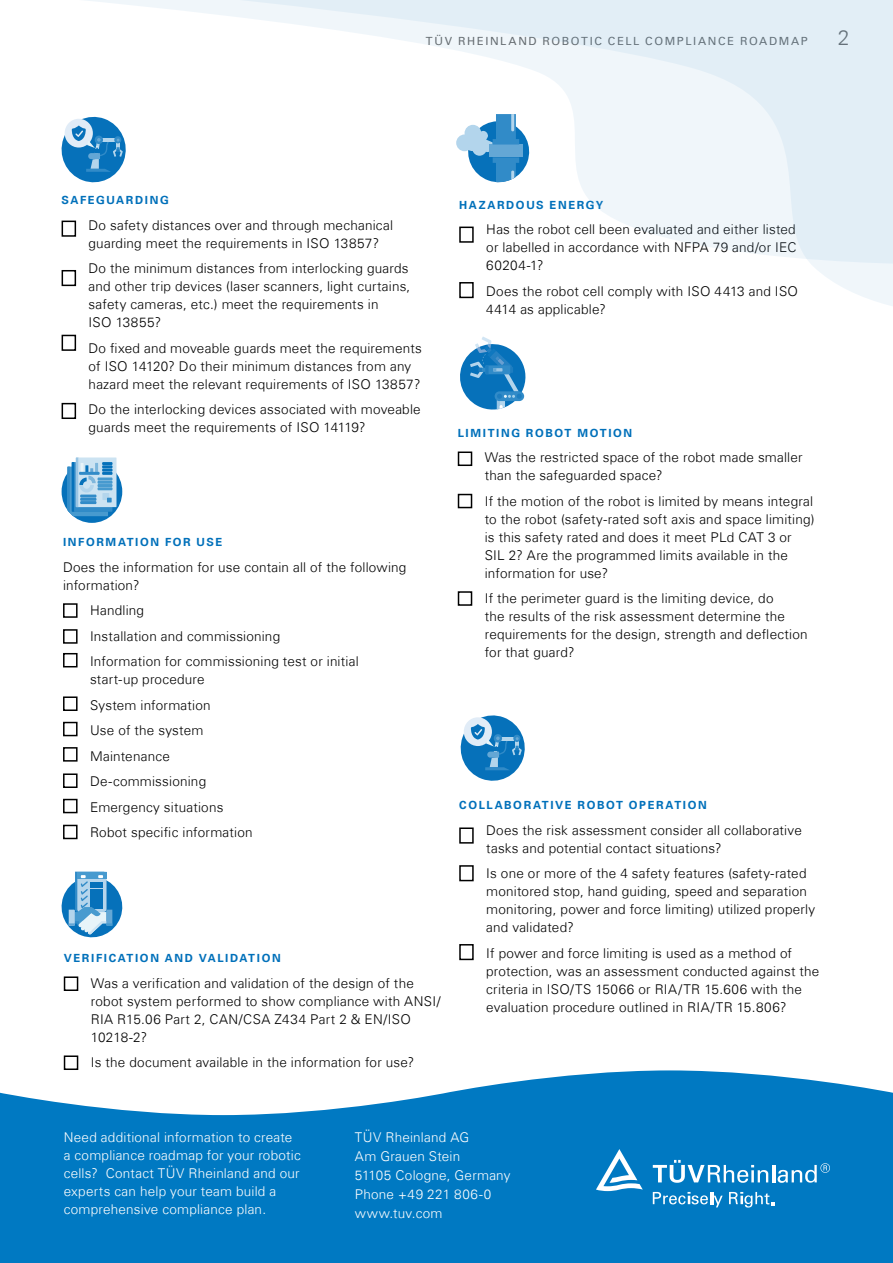
<style>
.page{position:relative;width:893px;height:1263px;background:#fff}
.page>*{position:absolute;margin:0;border:0;box-sizing:border-box;transform-origin:0 0}
.t1{font:300 21px "Univers Com 45";color:#666}
._03_Copy{font:300 13.5px/18px "Univers Com 45";letter-spacing:.015em;color:#000}
._03_Copy-2{font:300 13.5px/18px "Univers Com 45";letter-spacing:.015em;color:#fff}
._04_Copyheadline{font:700 11.25px "Univers Com 65";letter-spacing:.145em;color:#0070ba}
.t2{font:11.25px "Univers Com 55 Roman";letter-spacing:.145em;color:#666}
</style>
<div class="page">
<div style="left:62px;top:335px;width:14px;height:16px;border:2px solid #000"></div>
<div style="left:62px;top:270px;width:14px;height:16px;border:2px solid #000"></div>
<div style="left:62px;top:403px;width:14px;height:16px;border:2px solid #000"></div>
<div style="left:63px;top:603px;width:15px;height:15px;border:2px solid #000"></div>
<div style="left:63px;top:629px;width:15px;height:15px;border:2px solid #000"></div>
<div style="left:63px;top:653px;width:15px;height:14px;border:2px solid #000"></div>
<div style="left:63px;top:696px;width:15px;height:15px;border:2px solid #000"></div>
<div style="left:63px;top:722px;width:15px;height:14px;border:2px solid #000"></div>
<div style="left:63px;top:747px;width:15px;height:15px;border:2px solid #000"></div>
<div style="left:63px;top:773px;width:15px;height:15px;border:2px solid #000"></div>
<div style="left:63px;top:799px;width:15px;height:14px;border:2px solid #000"></div>
<div style="left:63px;top:825px;width:15px;height:14px;border:2px solid #000"></div>
<svg style="left:62px;top:460px;width:60px;height:63px"></svg>
<div style="left:76px;top:457px;width:40px;height:50px;background:#cce3f2"></div>
<svg style="left:67px;top:457px;width:46px;height:59px"></svg>
<svg style="left:0;top:1070px;width:893px;height:193px;background:#1f89c9"></svg>
<svg style="left:653px;top:1160px;width:115px;height:23px"></svg>
<hr style="left:772px;top:1165px;width:3px;height:17px;background:#fff">
<svg style="left:778px;top:1163px;width:52px;height:20px"></svg>
<svg style="left:596px;top:1149px;width:47px;height:42px"></svg>
<svg style="left:653px;top:1192px;width:70px;height:15px"></svg>
<svg style="left:729px;top:1192px;width:45px;height:15px"></svg>
<div style="left:458px;top:451px;width:14px;height:15px;border:2px solid #000"></div>
<div style="left:458px;top:591px;width:14px;height:15px;border:2px solid #000"></div>
<div style="left:458px;top:494px;width:14px;height:14px;border:2px solid #000"></div>
<svg style="left:460px;top:337px;width:66px;height:73px"></svg>
<svg style="left:61px;top:0;width:38px;height:237px"></svg>
<svg style="left:99px;top:0;width:794px;height:306px"></svg>
<div style="left:459px;top:827px;width:15px;height:17px;border:2px solid #000"></div>
<div style="left:459px;top:944px;width:15px;height:16px;border:2px solid #000"></div>
<div style="left:459px;top:865px;width:15px;height:16px;border:2px solid #000"></div>
<svg style="left:460px;top:715px;width:65px;height:66px"></svg>
<div style="left:64px;top:976px;width:14px;height:15px;border:2px solid #000"></div>
<div style="left:64px;top:1055px;width:14px;height:15px;border:2px solid #000"></div>
<svg style="left:61px;top:872px;width:62px;height:66px"></svg>
<p class="t2" style="left:426px;top:34px;width:383px">TÜV RHEINLAND ROBOTIC CELL COMPLIANCE ROADMAP</p>
<h1 class="t1" style="left:838px;top:24px;width:13px">2</h1>
<p class="_04_Copyheadline" style="left:62px;top:194px;width:109px">SAFEGUARDING</p>
<p class="_03_Copy" style="left:89px;top:216px;width:306px">Do safety distances over and through mechanical guarding meet the requirements in ISO 13857?</p>
<p class="_03_Copy" style="left:89px;top:260px;width:323px">Do the minimum distances from interlocking guards and other trip devices (laser scanners, light curtains, safety cameras, etc.) meet the requirements in<br>ISO 13855?</p>
<p class="_03_Copy" style="left:89px;top:339px;width:335px">Do fixed and moveable guards meet the requirements of ISO 14120? Do their minimum distances from any hazard meet the relevant requirements of ISO 13857?</p>
<p class="_03_Copy" style="left:89px;top:401px;width:334px">Do the interlocking devices associated with moveable guards meet the requirements of ISO 14119?</p>
<p class="_04_Copyheadline" style="left:63px;top:535px;width:161px">INFORMATION FOR USE</p>
<p class="_03_Copy" style="left:63px;top:558px;width:345px">Does the information for use contain all of the following information?</p>
<p class="_03_Copy" style="left:90px;top:601px;width:56px">Handling</p>
<p class="_03_Copy" style="left:90px;top:627px;width:192px">Installation and commissioning</p>
<p class="_03_Copy" style="left:90px;top:652px;width:270px">Information for commissioning test or initial start-up procedure</p>
<p class="_03_Copy" style="left:90px;top:696px;width:122px">System information</p>
<p class="_03_Copy" style="left:90px;top:721px;width:115px">Use of the system</p>
<p class="_03_Copy" style="left:90px;top:747px;width:81px">Maintenance</p>
<p class="_03_Copy" style="left:90px;top:772px;width:118px">De-commissioning</p>
<p class="_03_Copy" style="left:90px;top:798px;width:135px">Emergency situations</p>
<p class="_03_Copy" style="left:90px;top:823px;width:164px">Robot specific information</p>
<p class="_04_Copyheadline" style="left:64px;top:952px;width:218px">VERIFICATION AND VALIDATION</p>
<p class="_03_Copy" style="left:91px;top:974px;width:351px">Was a verification and validation of the design of the robot system performed to show compliance with ANSI/ RIA R15.06 Part 2, CAN/CSA Z434 Part 2 &amp; EN/ISO 10218-2?</p>
<p class="_03_Copy" style="left:91px;top:1053px;width:325px">Is the document available in the information for use?</p>
<p class="_04_Copyheadline" style="left:459px;top:198px;width:146px">HAZARDOUS ENERGY</p>
<p class="_03_Copy" style="left:486px;top:220px;width:312px;text-align:justify">Has the robot cell been evaluated and either listed or labelled in accordance with NFPA 79 and/or IEC 60204-1?</p>
<p class="_03_Copy" style="left:486px;top:282px;width:313px">Does the robot cell comply with ISO 4413 and ISO<br>4414 as applicable?</p>
<p class="_04_Copyheadline" style="left:458px;top:426px;width:176px">LIMITING ROBOT MOTION</p>
<p class="_03_Copy" style="left:485px;top:448px;width:319px">Was the restricted space of the robot made smaller than the safeguarded space?</p>
<p class="_03_Copy" style="left:485px;top:492px;width:331px">If the motion of the robot is limited by means integral to the robot (safety-rated soft axis and space limiting) is this safety rated and does it meet PLd CAT 3 or SIL 2? Are the programmed limits available in the information for use?</p>
<p class="_03_Copy" style="left:485px;top:589px;width:324px">If the perimeter guard is the limiting device, do<br>the results of the risk assessment determine the requirements for the design, strength and deflection for that guard?</p>
<p class="_04_Copyheadline" style="left:459px;top:798px;width:249px">COLLABORATIVE ROBOT OPERATION</p>
<p class="_03_Copy" style="left:486px;top:821px;width:317px">Does the risk assessment consider all collaborative tasks and potential contact situations?</p>
<p class="_03_Copy" style="left:486px;top:864px;width:331px">Is one or more of the 4 safety features (safety-rated monitored stop, hand guiding, speed and separation monitoring, power and force limiting) utilized properly and validated?</p>
<p class="_03_Copy" style="left:486px;top:944px;width:335px">If power and force limiting is used as a method of protection, was an assessment conducted against the criteria in ISO/TS 15066 or RIA/TR 15.606 with the evaluation procedure outlined in RIA/TR 15.806?</p>
<p class="_03_Copy-2" style="left:64px;top:1128px;width:239px">Need additional information to create a compliance roadmap for your robotic cells? Contact TÜV Rheinland and our experts can help your team build a comprehensive compliance plan.</p>
<p class="_03_Copy-2" style="left:355px;top:1128px;width:116px">TÜV Rheinland AG</p>
<p class="_03_Copy-2" style="left:355px;top:1147px;width:107px">Am Grauen Stein</p>
<p class="_03_Copy-2" style="left:355px;top:1166px;width:157px">51105 Cologne, Germany</p>
<p class="_03_Copy-2" style="left:355px;top:1185px;width:138px">Phone +49 221 806-0</p>
<p class="_03_Copy-2" style="left:355px;top:1204px;width:89px">www.tuv.com</p>
</div>
